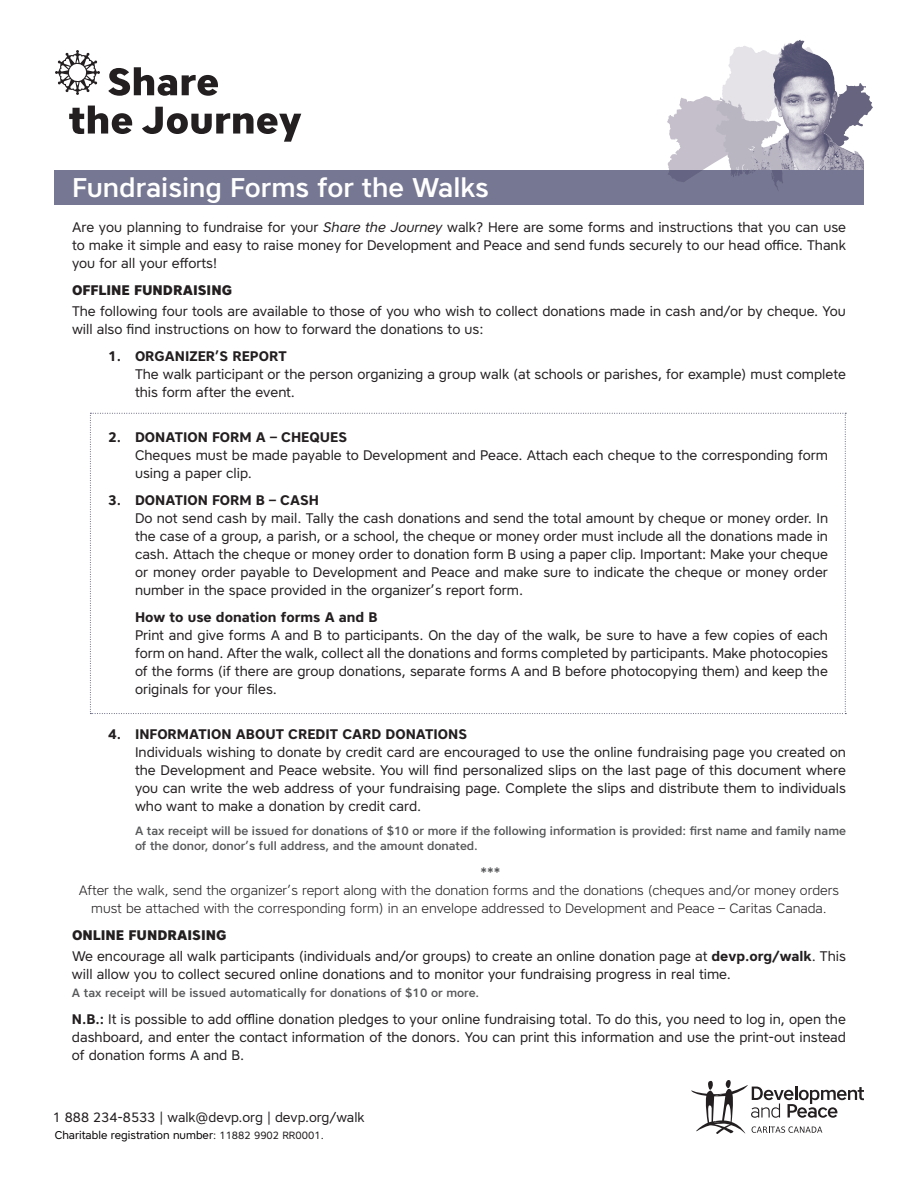
<style>
.page{position:relative;width:918px;height:1188px;background:#fff}
.page>*{position:absolute;margin:0;border:0;box-sizing:border-box;transform-origin:0 0}
.Pa1{font:500 27px "Core Sans A55";color:#fff}
.t1{font:13.8px/18px "Core Sans A45";color:#231f20;text-align:justify}
.t2{font:700 13.8px "Core Sans A65";color:#231f20}
.t3{font:800 13.8px "Core Sans A75";color:#231f20}
.t4{font:300 13.5px/18px "Core Sans A35";color:#231f20;text-align:center}
.Default{font:13.5px "Core Sans A45";color:#231f20}
.t5{font:500 12px/15px "Core Sans A55";color:#57585a}
.Default-2{font:11.25px "Core Sans A45";color:#030000}
.s1{font-style:italic}
.s2{font-family:"Core Sans A65";font-weight:700}
.s3{font-size:10.5px;color:#231f20}
</style>
<div class="page">
<img style="left:784px;top:39px;width:21px;height:7px">
<svg style="left:667px;top:46px;width:206px;height:124px"></svg>
<svg style="left:108px;top:67px;width:110px;height:29px"></svg>
<svg style="left:69px;top:106px;width:63px;height:28px"></svg>
<svg style="left:142px;top:107px;width:159px;height:35px"></svg>
<svg style="left:55px;top:50px;width:45px;height:45px"></svg>
<div style="left:54px;top:170px;width:810px;height:34px;background:#767792"></div>
<svg style="left:691px;top:1080px;width:173px;height:54px"></svg>
<svg style="left:90px;top:413px;width:756px;height:301px"></svg>
<p class="Pa1" style="left:72px;top:170px;width:419px">Fundraising Forms for the Walks</p>
<p class="t1" style="left:72px;top:218px;width:776px">Are you planning to fundraise for your <span class="s1">Share the Journey</span> walk? Here are some forms and instructions that you can use to make it simple and easy to raise money for Development and Peace and send funds securely to our head office. Thank you for all your efforts!</p>
<p class="t3" style="left:72px;top:282px;width:162px">OFFLINE FUNDRAISING</p>
<p class="t1" style="left:72px;top:302px;width:775px">The following four tools are available to those of you who wish to collect donations made in cash and/or by cheque. You will also find instructions on how to forward the donations to us:</p>
<p class="t2" style="left:108px;top:348px;width:180px">1. ORGANIZER’S REPORT</p>
<p class="t1" style="left:135px;top:365px;width:712px">The walk participant or the person organizing a group walk (at schools or parishes, for example) must complete this form after the event.</p>
<p class="t2" style="left:108px;top:429px;width:240px">2. DONATION FORM A – CHEQUES</p>
<p class="t1" style="left:135px;top:446px;width:695px">Cheques must be made payable to Development and Peace. Attach each cheque to the corresponding form using a paper clip.</p>
<p class="t2" style="left:108px;top:492px;width:212px">3. DONATION FORM B – CASH</p>
<p class="t1" style="left:135px;top:509px;width:695px">Do not send cash by mail. Tally the cash donations and send the total amount by cheque or money order. In the case of a group, a parish, or a school, the cheque or money order must include all the donations made in cash. Attach the cheque or money order to donation form B using a paper clip. Important: Make your cheque or money order payable to Development and Peace and make sure to indicate the cheque or money order number in the space provided in the organizer’s report form.</p>
<p class="t2" style="left:135px;top:609px;width:244px">How to use donation forms A and B</p>
<p class="t1" style="left:135px;top:626px;width:695px">Print and give forms A and B to participants. On the day of the walk, be sure to have a few copies of each form on hand. After the walk, collect all the donations and forms completed by participants. Make photocopies of the forms (if there are group donations, separate forms A and B before photocopying them) and keep the originals for your files.</p>
<p class="t2" style="left:108px;top:726px;width:361px">4. INFORMATION ABOUT CREDIT CARD DONATIONS</p>
<p class="t1" style="left:135px;top:743px;width:713px">Individuals wishing to donate by credit card are encouraged to use the online fundraising page you created on the Development and Peace website. You will find personalized slips on the last page of this document where you can write the web address of your fundraising page. Complete the slips and distribute them to individuals who want to make a donation by credit card.</p>
<p class="t5" style="left:135px;top:824px;width:713px">A tax receipt will be issued for donations of $10 or more if the following information is provided: first name and family name of the donor, donor’s full address, and the amount donated.</p>
<p class="t5" style="left:481px;top:863px;width:21px">***</p>
<p class="t4" style="left:79px;top:881px;width:762px">After the walk, send the organizer’s report along with the donation forms and the donations (cheques and/or money orders must be attached with the corresponding form) in an envelope addressed to Development and Peace – Caritas Canada.</p>
<p class="t3" style="left:72px;top:927px;width:156px">ONLINE FUNDRAISING</p>
<p class="t1" style="left:72px;top:947px;width:776px">We encourage all walk participants (individuals and/or groups) to create an online donation page at <span class="s2">devp.org/walk</span>. This will allow you to collect secured online donations and to monitor your fundraising progress in real time.</p>
<p class="t5" style="left:72px;top:986px;width:409px">A tax receipt will be issued automatically for donations of $10 or more.</p>
<p class="t1" style="left:72px;top:1010px;width:775px"><span class="s2">N.B.:</span> It is possible to add offline donation pledges to your online fundraising total. To do this, you need to log in, open the dashboard, and enter the contact information of the donors. You can print this information and use the print-out instead of donation forms A and B.</p>
<p class="Default" style="left:53px;top:1109px;width:313px">1 888 234-8533 | walk@devp.org | devp.org/walk</p>
<p class="Default-2" style="left:55px;top:1127px;width:271px">Charitable registration number<span class="s3">: 11882 9902 RR0001.</span></p>
</div>
